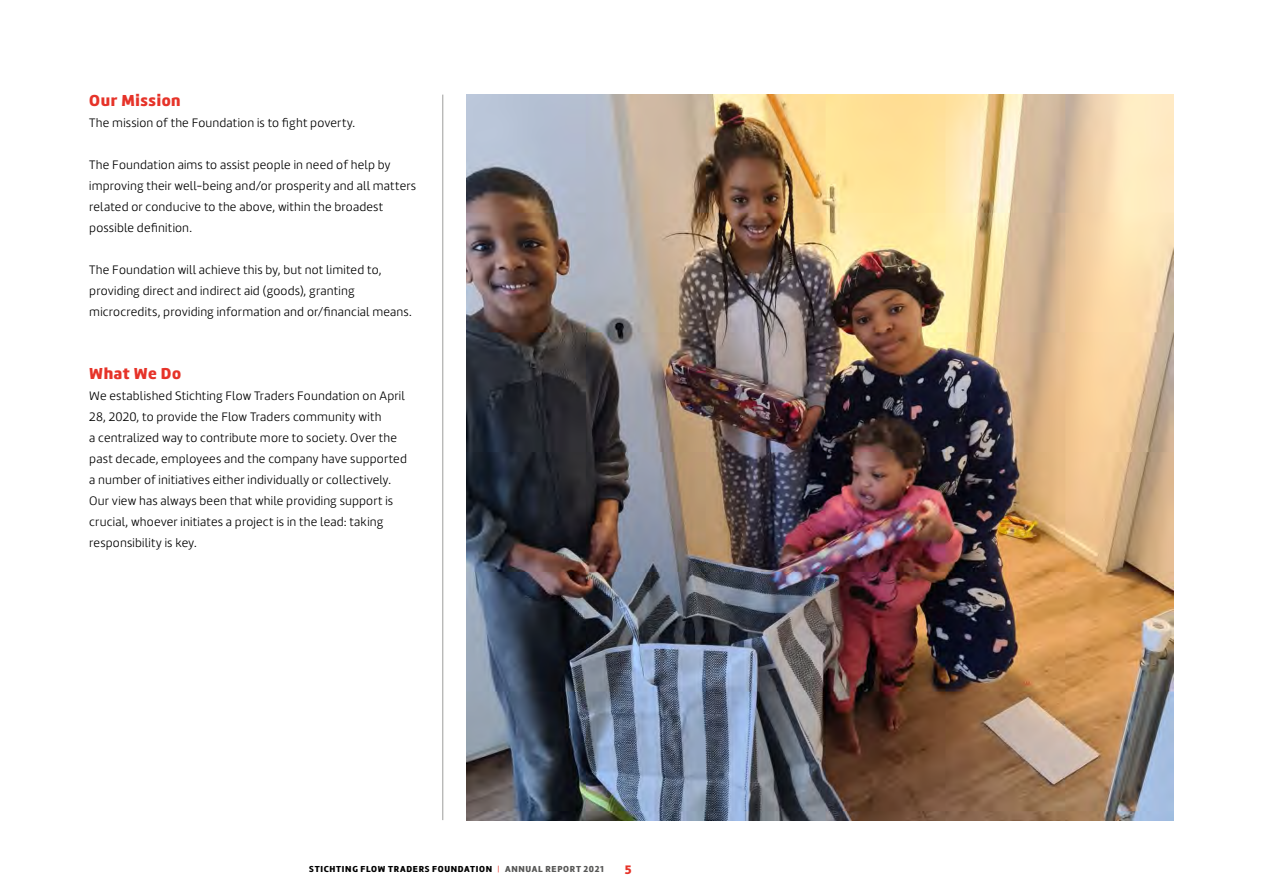
<style>
.page{position:relative;width:1263px;height:893px;background:#fff}
.page>*{position:absolute;margin:0;border:0;box-sizing:border-box;transform-origin:0 0}
._1_Tussenkop_1{font:900 16.5px "Marine";letter-spacing:.035em;color:#e63329}
._1_Tekst{font:300 12.75px/21px "Marine";letter-spacing:.015em;color:#000}
.t1{font:900 12.75px "Marine";color:#e63329}
.t2{font:900 9px "Marine";letter-spacing:.075em;color:#000}
.s1{font-weight:300;color:#e63329}
.s2{color:#575756}
</style>
<div class="page">
<hr style="left:442px;top:95px;width:1px;height:725px;background:#9d9d9c">
<img style="left:467px;top:95px;width:707px;height:725px">
<p class="_1_Tussenkop_1" style="left:89px;top:90px;width:93px">Our Mission</p>
<p class="_1_Tekst" style="left:89px;top:112px;width:267px">The mission of the Foundation is to fight poverty.</p>
<p class="_1_Tekst" style="left:89px;top:154px;width:328px">The Foundation aims to assist people in need of help by improving their well-being and/or prosperity and all matters related or conducive to the above, within the broadest possible definition.</p>
<p class="_1_Tekst" style="left:89px;top:259px;width:324px">The Foundation will achieve this by, but not limited to, providing direct and indirect aid (goods), granting microcredits, providing information and or/financial means.</p>
<p class="_1_Tussenkop_1" style="left:89px;top:363px;width:93px">What We Do</p>
<p class="_1_Tekst" style="left:89px;top:385px;width:319px">We established Stichting Flow Traders Foundation on April 28, 2020, to provide the Flow Traders community with<br>a centralized way to contribute more to society. Over the past decade, employees and the company have supported a number of initiatives either individually or collectively.<br>Our view has always been that while providing support is crucial, whoever initiates a project is in the lead: taking responsibility is key.</p>
<p class="t2" style="left:309px;top:863px;width:296px">STICHTING FLOW TRADERS FOUNDATION <span class="s1">|</span> <span class="s2">ANNUAL REPORT 2021</span></p>
<p class="t1" style="left:625px;top:862px;width:8px">5</p>
</div>
